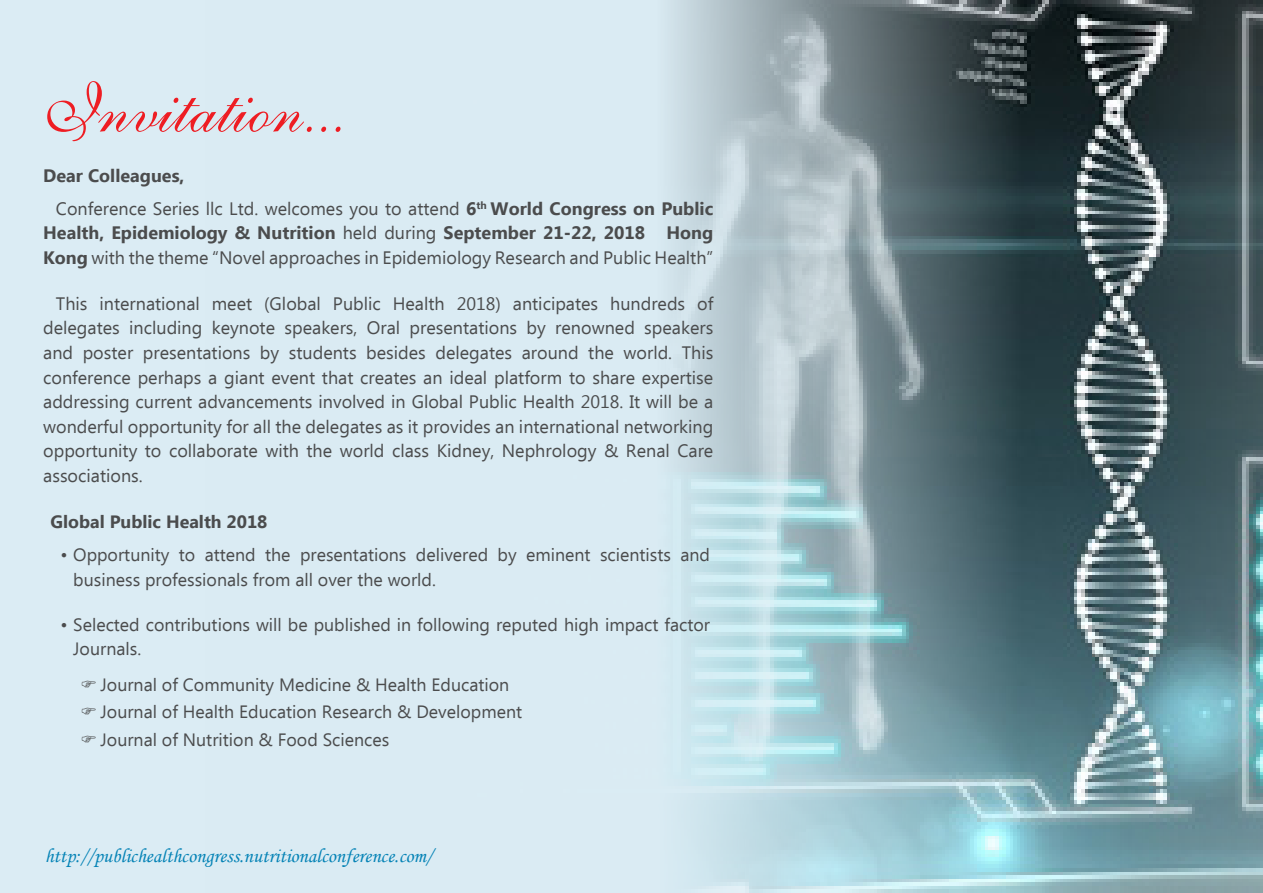
<style>
.page{position:relative;width:1263px;height:893px;background:#dbecf4}
.page>*{position:absolute;margin:0;border:0;box-sizing:border-box;transform-origin:0 0}
.t1{font:70.65px "English 111 Presto BT";color:#ee1d23}
.t2{font:20.1px "Monotype Corsiva";color:#0583b6}
.t3{font:18px/24.6px "Ebrima";color:#4b4c4d;text-align:justify}
.t4{font:700 18px "Ebrima";color:#4b4c4d}
.t5{font:17.85px/24.3px "Ebrima";color:#4b4c4d}
.t6{font:700 17.85px "Ebrima";color:#4b4c4d}
.s1{font-weight:700}
</style>
<div class="page">
<img style="left:671px;top:0;width:592px;height:893px">
<p class="t1" style="left:43px;top:65px;width:305px">Invitation...</p>
<p class="t4" style="left:43px;top:162px;width:143px">Dear Colleagues,</p>
<p class="t3" style="left:43px;top:197px;width:672px;text-indent:13px">Conference Series llc Ltd. welcomes you to attend <span class="s1">6</span><sup>th</sup> <span class="s1">World Congress on Public Health, Epidemiology &amp; Nutrition</span> held during <span class="s1">September 21-22, 2018 Hong Kong</span> with the theme “Novel approaches in Epidemiology Research and Public Health”</p>
<p class="t3" style="left:43px;top:292px;width:672px;text-indent:13px">This international meet (Global Public Health 2018) anticipates hundreds of delegates including keynote speakers, Oral presentations by renowned speakers and poster presentations by students besides delegates around the world. This conference perhaps a giant event that creates an ideal platform to share expertise addressing current advancements involved in Global Public Health 2018. It will be a wonderful opportunity for all the delegates as it provides an international networking opportunity to collaborate with the world class Kidney, Nephrology &amp; Renal Care associations.</p>
<p class="t6" style="left:50px;top:509px;width:219px">Global Public Health 2018</p>
<p class="t5" style="left:73px;top:544px;width:638px;text-indent:-13px">• Opportunity to attend the presentations delivered by eminent scientists and business professionals from all over the world.</p>
<p class="t5" style="left:73px;top:614px;width:638px;text-indent:-13px">• Selected contributions will be published in following reputed high impact factor<br>Journals.</p>
<p class="t5" style="left:101px;top:674px;width:410px">Journal of Community Medicine &amp; Health Education</p>
<p class="t5" style="left:101px;top:701px;width:423px">Journal of Health Education Research &amp; Development</p>
<p class="t5" style="left:101px;top:728px;width:290px">Journal of Nutrition &amp; Food Sciences</p>
<p class="t2" style="left:45px;top:844px;width:390px">http://publichealthcongress.nutritionalconference.com/</p>
</div>
